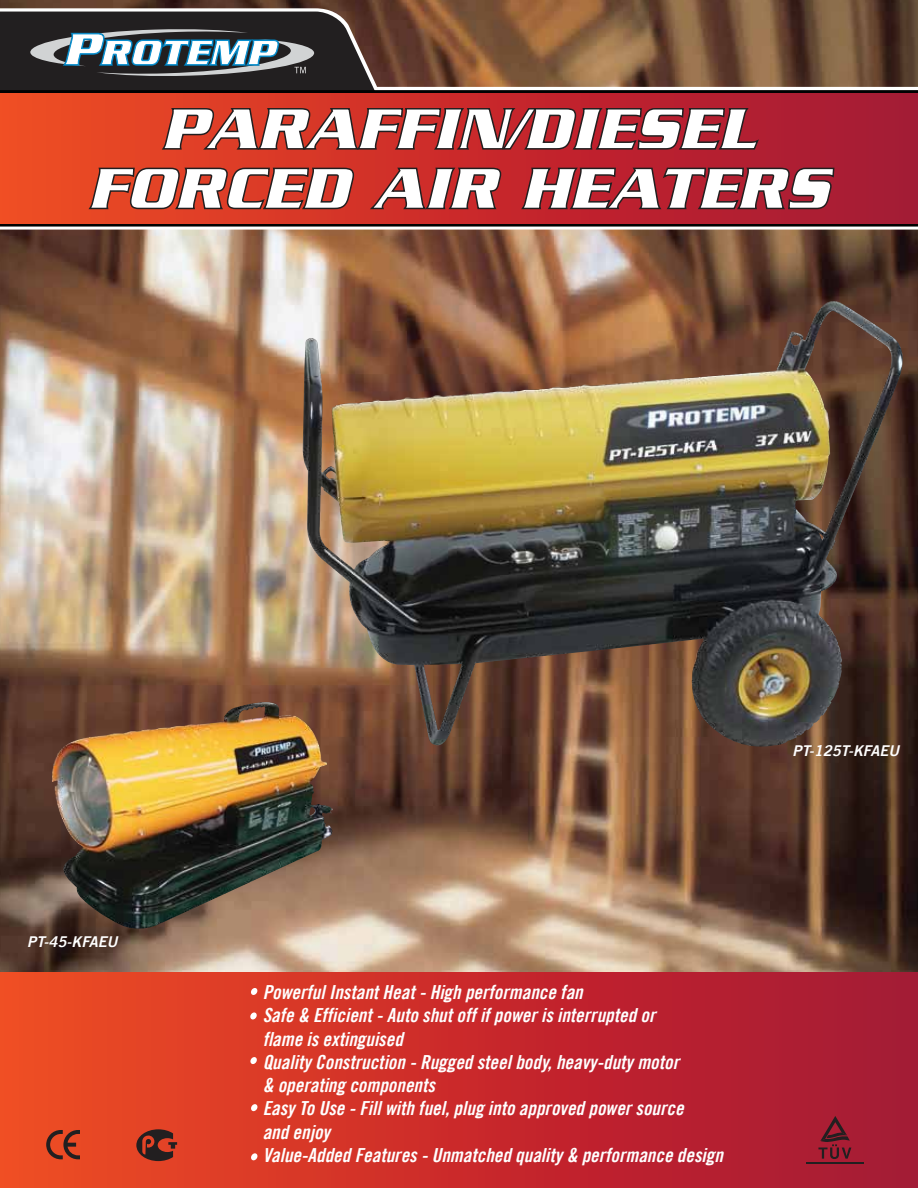
<style>
.page{position:relative;width:918px;height:1188px;background:#fff}
.page>*{position:absolute;margin:0;border:0;box-sizing:border-box;transform-origin:0 0}
.t1{font:italic 700 62.55px/59.7px "Serpentine";color:#fff;text-align:center}
.t2{font:19.35px/23.2px "Trade Gothic Bold Cond Twenty Obl";color:#fff}
.t3{font:italic 14.85px "Trade Gothic Bold Two";color:#fff}
</style>
<div class="page">
<img style="left:0;top:0;width:918px;height:972px">
<img style="left:52px;top:702px;width:281px;height:233px">
<img style="left:303px;top:301px;width:606px;height:450px">
<div style="left:0;top:972px;width:918px;height:216px;background:linear-gradient(to right,#f14a22,#a41335)"></div>
<svg style="left:46px;top:1130px;width:34px;height:29px"></svg>
<svg style="left:0;top:8px;width:918px;height:82px;background:#795d49"></svg>
<svg style="left:0;top:227px;width:918px;height:3px"></svg>
<svg style="left:0;top:90px;width:918px;height:137px;background:#472625"></svg>
<div style="left:0;top:93px;width:918px;height:130px;background:linear-gradient(to right,#f14a22,#a41334)"></div>
<div style="left:251px;top:988px;width:7px;height:7px;background:#fff;border-radius:3px"></div>
<svg style="left:250px;top:1012px;width:7px;height:7px"></svg>
<div style="left:250px;top:1057px;width:7px;height:7px;background:#fff;border-radius:3px"></div>
<div style="left:251px;top:1104px;width:7px;height:7px;background:#fff;border-radius:3px"></div>
<div style="left:251px;top:1153px;width:7px;height:7px;background:#fff;border-radius:3px"></div>
<svg style="left:0;top:12px;width:760px;height:148px;background:#8d4338"></svg>
<svg style="left:87px;top:167px;width:268px;height:43px;background:#bd3825"></svg>
<svg style="left:368px;top:167px;width:134px;height:53px;background:#b72a28"></svg>
<svg style="left:520px;top:166px;width:315px;height:54px;background:#a21f2d"></svg>
<svg style="left:136px;top:1129px;width:41px;height:32px"></svg>
<svg style="left:818px;top:1116px;width:33px;height:43px"></svg>
<hr style="left:806px;top:1162px;width:58px;height:1px;background:#221f20">
<p class="t1" style="left:88px;top:98px;width:742px">PARAFFIN/DIESEL<br>FORCED AIR HEATERS</p>
<p class="t3" style="left:27px;top:933px;width:92px">PT-45-KFAEU</p>
<p class="t3" style="left:793px;top:742px;width:108px">PT-125T-KFAEU</p>
<p class="t2" style="left:263px;top:980px;width:462px">Powerful Instant Heat - High performance fan<br>Safe &amp; Efficient - Auto shut off if power is interrupted or<br>flame is extinguised<br>Quality Construction - Rugged steel body, heavy-duty motor<br>&amp; operating components<br>Easy To Use - Fill with fuel, plug into approved power source<br>and enjoy<br>Value-Added Features - Unmatched quality &amp; performance design</p>
</div>
